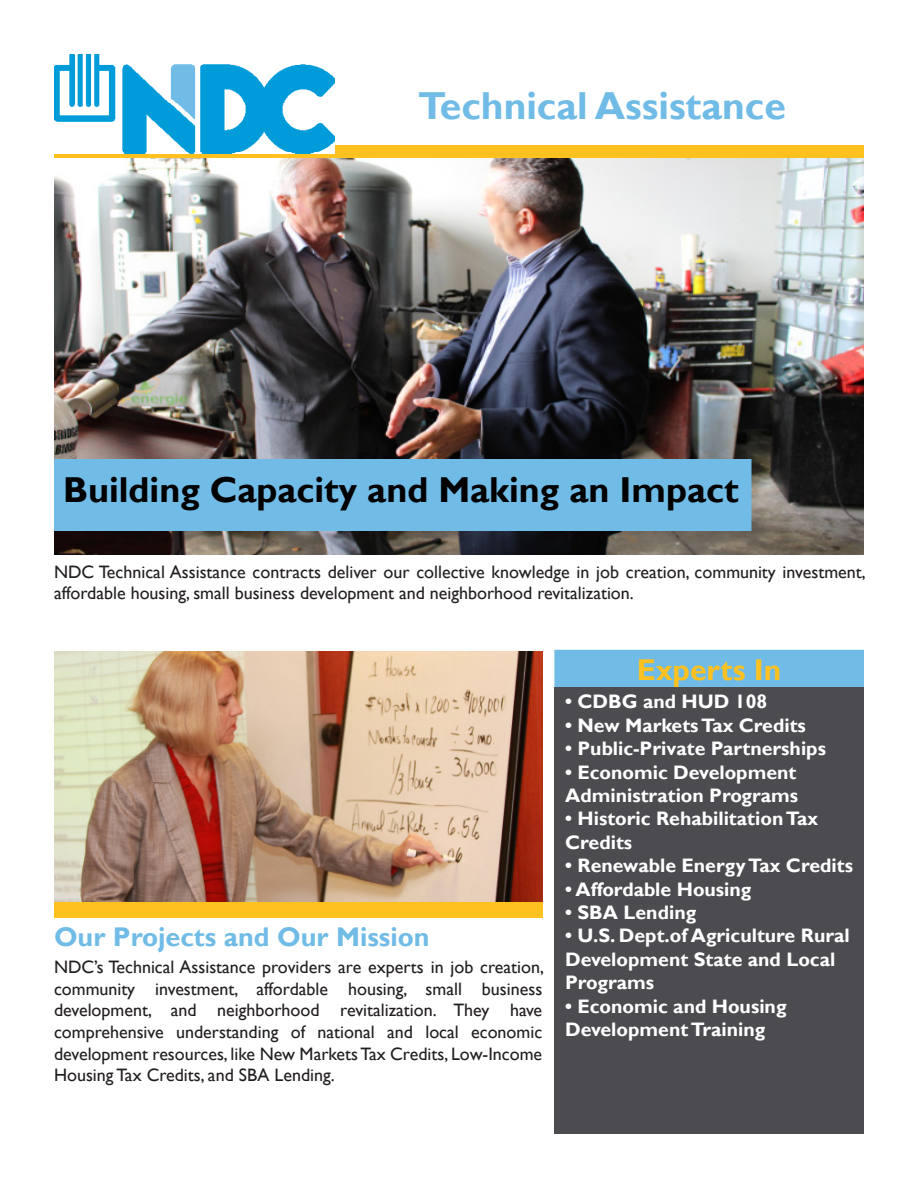
<style>
.page{position:relative;width:918px;height:1188px;background:#fff}
.page>*{position:absolute;margin:0;border:0;box-sizing:border-box;transform-origin:0 0}
.t1{font:700 39px "Gill Sans";color:#70bce7}
.t2{font:700 36px "Gill Sans";color:#000}
.t3{font:700 30px "Gill Sans";color:#ffc11f}
.t4{font:700 27px "Gill Sans";color:#70bce7}
.t5{font:700 19.5px/23.4px "Gill Sans";color:#fff}
.t6{font:18px/21.6px "Gill Sans";color:#231f20}
</style>
<div class="page">
<img style="left:54px;top:158px;width:810px;height:396px">
<div style="left:54px;top:767px;width:488px;height:150px;background:#ffc11f"></div>
<div style="left:554px;top:650px;width:310px;height:39px;background:#70bce7"></div>
<div style="left:554px;top:687px;width:310px;height:447px;background:#4b4b50"></div>
<div style="left:54px;top:146px;width:810px;height:12px;background:#ffc11f"></div>
<img style="left:54px;top:54px;width:281px;height:99px">
<div style="left:54px;top:459px;width:698px;height:72px;background:#70bce7"></div>
<img style="left:54px;top:652px;width:488px;height:250px">
<p class="t1" style="left:418px;top:82px;width:369px">Technical Assistance</p>
<p class="t2" style="left:63px;top:468px;width:677px">Building Capacity and Making an Impact</p>
<p class="t6" style="left:54px;top:561px;width:813px">NDC Technical Assistance contracts deliver our collective knowledge in job creation, community investment, affordable housing, small business development and neighborhood revitalization.</p>
<p class="t4" style="left:54px;top:921px;width:377px">Our Projects and Our Mission</p>
<p class="t6" style="left:54px;top:957px;width:492px;text-align:justify">NDC’s Technical Assistance providers are experts in job creation, community investment, affordable housing, small business development, and neighborhood revitalization. They have comprehensive understanding of national and local economic development resources, like New Markets Tax Credits, Low-Income Housing Tax Credits, and SBA Lending.</p>
<p class="t3" style="left:637px;top:652px;width:146px">Experts In</p>
<p class="t5" style="left:565px;top:691px;width:204px">• CDBG and HUD 108</p>
<p class="t5" style="left:565px;top:714px;width:242px">• New Markets Tax Credits</p>
<p class="t5" style="left:565px;top:737px;width:262px">• Public-Private Partnerships</p>
<p class="t5" style="left:565px;top:761px;width:235px">• Economic Development<br>Administration Programs</p>
<p class="t5" style="left:565px;top:808px;width:255px">• Historic Rehabilitation Tax<br>Credits</p>
<p class="t5" style="left:565px;top:854px;width:289px">• Renewable Energy Tax Credits</p>
<p class="t5" style="left:565px;top:878px;width:188px">• Affordable Housing</p>
<p class="t5" style="left:565px;top:901px;width:133px">• SBA Lending</p>
<p class="t5" style="left:565px;top:925px;width:286px">• U.S. Dept.of Agriculture Rural<br>Development State and Local<br>Programs</p>
<p class="t5" style="left:565px;top:995px;width:223px">• Economic and Housing<br>Development Training</p>
</div>
